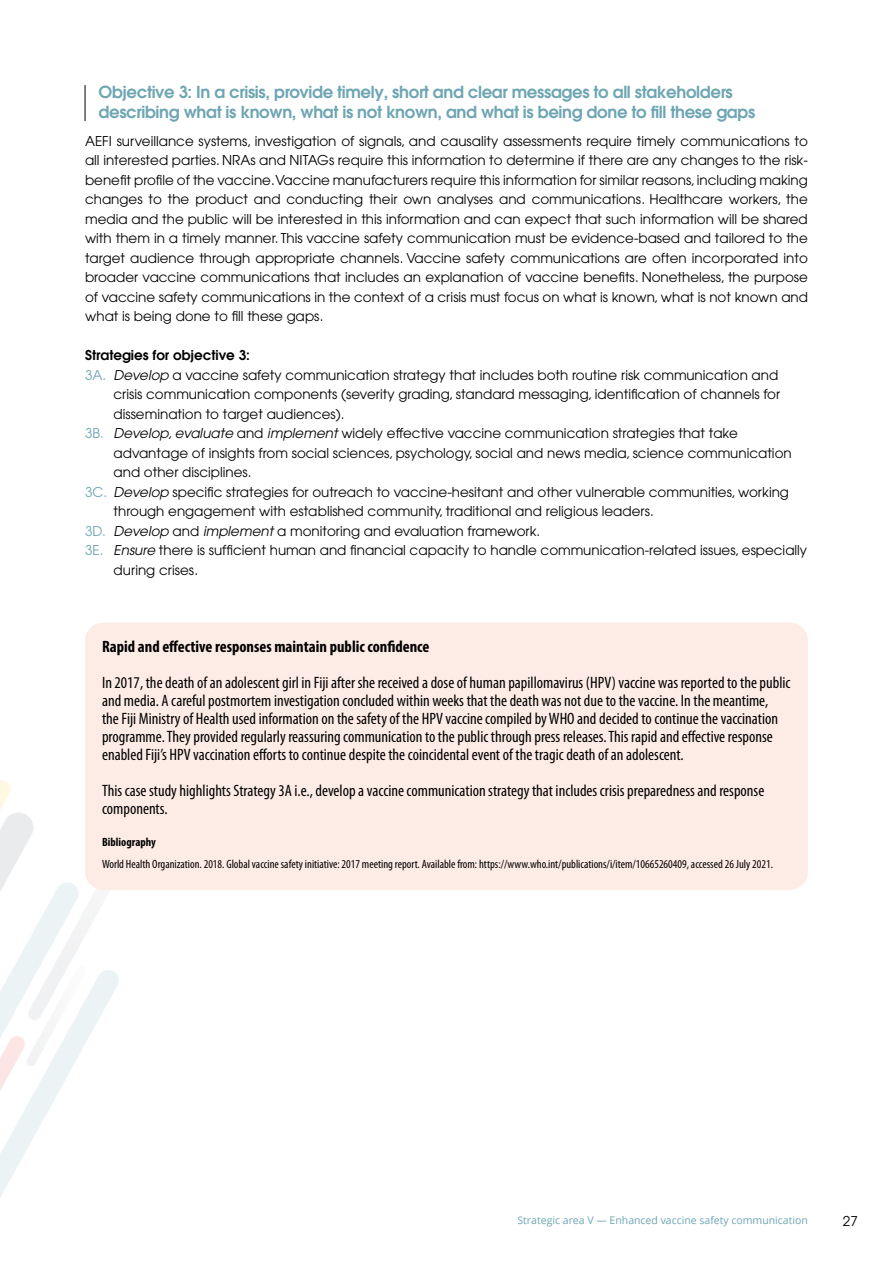
<style>
.page{position:relative;width:893px;height:1263px;background:#fff}
.page>*{position:absolute;margin:0;border:0;box-sizing:border-box;transform-origin:0 0}
.t1{font:condensed 16.5px/18px "Myriad Pro";color:#000}
.t2{font:600 16.5px/19.5px "Avant Garde";letter-spacing:-.02em;color:#6da5b3}
.t3{font:700 condensed 16.5px "Myriad Pro";color:#000}
.t4{font:13.5px/19.5px "Avant Garde";color:#000;text-align:justify}
.t5{font:600 13.5px "Avant Garde";color:#000}
.t6{font:condensed 12px "Myriad Pro";color:#000}
.t7{font:700 condensed 12px "Myriad Pro";color:#000}
.t8{font:10.5px "Open Sans";color:#6da5b3}
.s1{color:#6da5b3}
.s2{font-style:italic}
</style>
<div class="page">
<hr style="left:85px;top:85px;width:1px;height:36px;background:#000">
<div style="left:85px;top:623px;width:723px;height:267px;background:#fdece6;border-radius:18px"></div>
<p class="t2" style="left:99px;top:82px;width:658px">Objective 3: In a crisis, provide timely, short and clear messages to all stakeholders describing what is known, what is not known, and what is being done to fill these gaps</p>
<p class="t4" style="left:85px;top:131px;width:724px">AEFI surveillance systems, investigation of signals, and causality assessments require timely communications to all interested parties. NRAs and NITAGs require this information to determine if there are any changes to the risk&shy;benefit profile of the vaccine.Vaccine manufacturers require this information for similar reasons, including making changes to the product and conducting their own analyses and communications. Healthcare workers, the media and the public will be interested in this information and can expect that such information will be shared with them in a timely manner. This vaccine safety communication must be evidence-based and tailored to the target audience through appropriate channels. Vaccine safety communications are often incorporated into broader vaccine communications that includes an explanation of vaccine benefits. Nonetheless, the purpose of vaccine safety communications in the context of a crisis must focus on what is known, what is not known and what is being done to fill these gaps.</p>
<p class="t5" style="left:85px;top:346px;width:166px">Strategies for objective 3:</p>
<p class="t4" style="left:85px;top:365px;width:695px"><span class="s1">3A.</span> <span class="s2">Develop</span> a vaccine safety communication strategy that includes both routine risk communication and</p>
<p class="t4" style="left:114px;top:385px;width:668px">crisis communication components (severity grading, standard messaging, identification of channels for</p>
<p class="t4" style="left:114px;top:404px;width:232px">dissemination to target audiences).</p>
<p class="t4" style="left:85px;top:424px;width:654px"><span class="s1">3B.</span> <span class="s2">Develop, evaluate</span> and <span class="s2">implement</span> widely effective vaccine communication strategies that take</p>
<p class="t4" style="left:114px;top:443px;width:680px">advantage of insights from social sciences, psychology, social and news media, science communication</p>
<p class="t4" style="left:114px;top:463px;width:140px">and other disciplines.</p>
<p class="t4" style="left:85px;top:482px;width:705px"><span class="s1">3C.</span> <span class="s2">Develop</span> specific strategies for outreach to vaccine-hesitant and other vulnerable communities, working</p>
<p class="t4" style="left:114px;top:501px;width:542px">through engagement with established community, traditional and religious leaders.</p>
<p class="t4" style="left:85px;top:521px;width:457px"><span class="s1">3D.</span> <span class="s2">Develop</span> and <span class="s2">implement</span> a monitoring and evaluation framework.</p>
<p class="t4" style="left:85px;top:540px;width:724px"><span class="s1">3E.</span> <span class="s2">Ensure</span> there is sufficient human and financial capacity to handle communication-related issues, especially</p>
<p class="t4" style="left:114px;top:560px;width:86px">during crises.</p>
<p class="t3" style="left:102px;top:636px;width:329px">Rapid and effective responses maintain public confidence</p>
<p class="t1" style="left:102px;top:673px;width:690px">In 2017, the death of an adolescent girl in Fiji after she received a dose of human papillomavirus (HPV) vaccine was reported to the public and media. A careful postmortem investigation concluded within weeks that the death was not due to the vaccine. In the meantime,<br>the Fiji Ministry of Health used information on the safety of the HPV vaccine compiled by WHO and decided to continue the vaccination programme. They provided regularly reassuring communication to the public through press releases. This rapid and effective response enabled Fiji’s HPV vaccination efforts to continue despite the coincidental event of the tragic death of an adolescent.</p>
<p class="t1" style="left:102px;top:781px;width:664px">This case study highlights Strategy 3A i.e., develop a vaccine communication strategy that includes crisis preparedness and response components.</p>
<p class="t7" style="left:102px;top:834px;width:55px">Bibliography</p>
<p class="t6" style="left:102px;top:856px;width:672px">World Health Organization. 2018. Global vaccine safety initiative: 2017 meeting report. Available from: https://www.who.int/publications/i/item/10665260409, accessed 26 July 2021.</p>
<p class="t8" style="left:517px;top:1213px;width:292px">Strategic area V — Enhanced vaccine safety communication</p>
<p class="t4" style="left:843px;top:1211px;width:16px">27</p>
</div>
